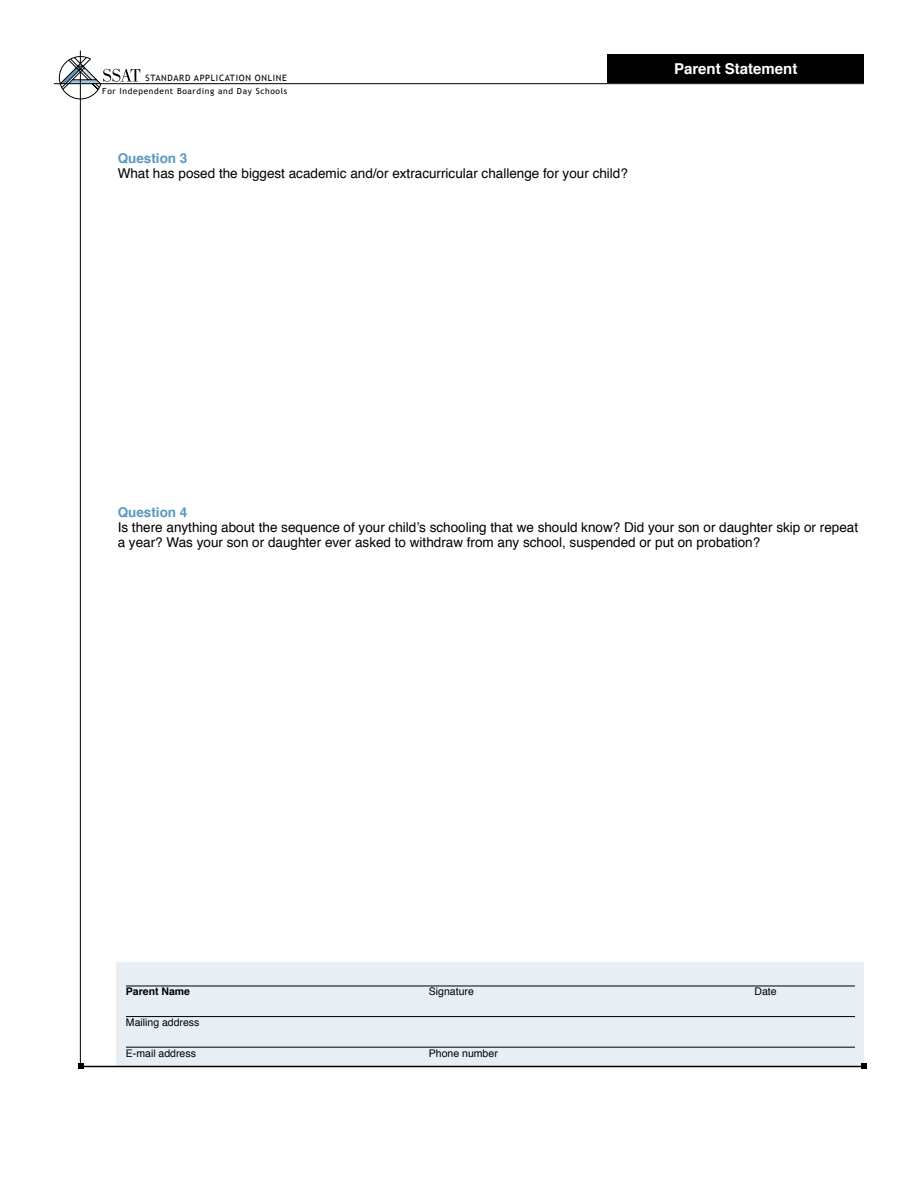
<style>
.page{position:relative;width:918px;height:1188px;background:#fff}
.page>*{position:absolute;margin:0;border:0;box-sizing:border-box;transform-origin:0 0}
.t1{font:700 15px "Helvetica";color:#fff}
.t2{font:13.5px/15px "Helvetica";color:#000}
.t3{font:700 13.5px "Helvetica";color:#569bbe}
.t4{font:10.5px "Helvetica";color:#000}
.t5{font:700 10.5px "Helvetica";color:#000}
.t6{font:8.7px "Trebuchet MS";letter-spacing:.075em;color:#000}
.t7{font:8.4px "Trebuchet MS";letter-spacing:.075em;color:#000}
</style>
<div class="page">
<div style="left:117px;top:962px;width:747px;height:105px;background:#e7eff5"></div>
<hr style="left:126px;top:986px;width:729px;height:1px;background:#000">
<hr style="left:126px;top:1016px;width:729px;height:1px;background:#000">
<hr style="left:126px;top:1047px;width:729px;height:1px;background:#000">
<hr style="left:81px;top:1066px;width:783px;height:1px;background:#000">
<svg style="left:78px;top:1064px;width:6px;height:5px"></svg>
<svg style="left:861px;top:1064px;width:6px;height:5px"></svg>
<svg style="left:59px;top:51px;width:81px;height:48px"></svg>
<hr style="left:54px;top:83px;width:810px;height:1px;background:#000">
<hr style="left:80px;top:72px;width:1px;height:996px;background:#000">
<div style="left:608px;top:54px;width:256px;height:28px;background:#000"></div>
<p class="t6" style="left:146px;top:73px;width:143px">STANDARD APPLICATION ONLINE</p>
<p class="t7" style="left:102px;top:86px;width:186px">For Independent Boarding and Day Schools</p>
<p class="t3" style="left:118px;top:147px;width:71px">Question 3</p>
<p class="t2" style="left:118px;top:166px;width:512px">What has posed the biggest academic and/or extracurricular challenge for your child?</p>
<p class="t1" style="left:674px;top:56px;width:125px">Parent Statement</p>
<p class="t3" style="left:118px;top:501px;width:71px">Question 4</p>
<p class="t2" style="left:118px;top:520px;width:742px">Is there anything about the sequence of your child’s schooling that we should know? Did your son or daughter skip or repeat a year? Was your son or daughter ever asked to withdraw from any school, suspended or put on probation?</p>
<p class="t5" style="left:126px;top:983px;width:66px">Parent Name</p>
<p class="t4" style="left:429px;top:984px;width:46px">Signature</p>
<p class="t4" style="left:754px;top:984px;width:24px">Date</p>
<p class="t4" style="left:126px;top:1014px;width:75px">Mailing address</p>
<p class="t4" style="left:126px;top:1045px;width:72px">E-mail address</p>
<p class="t4" style="left:429px;top:1045px;width:70px">Phone number</p>
</div>
